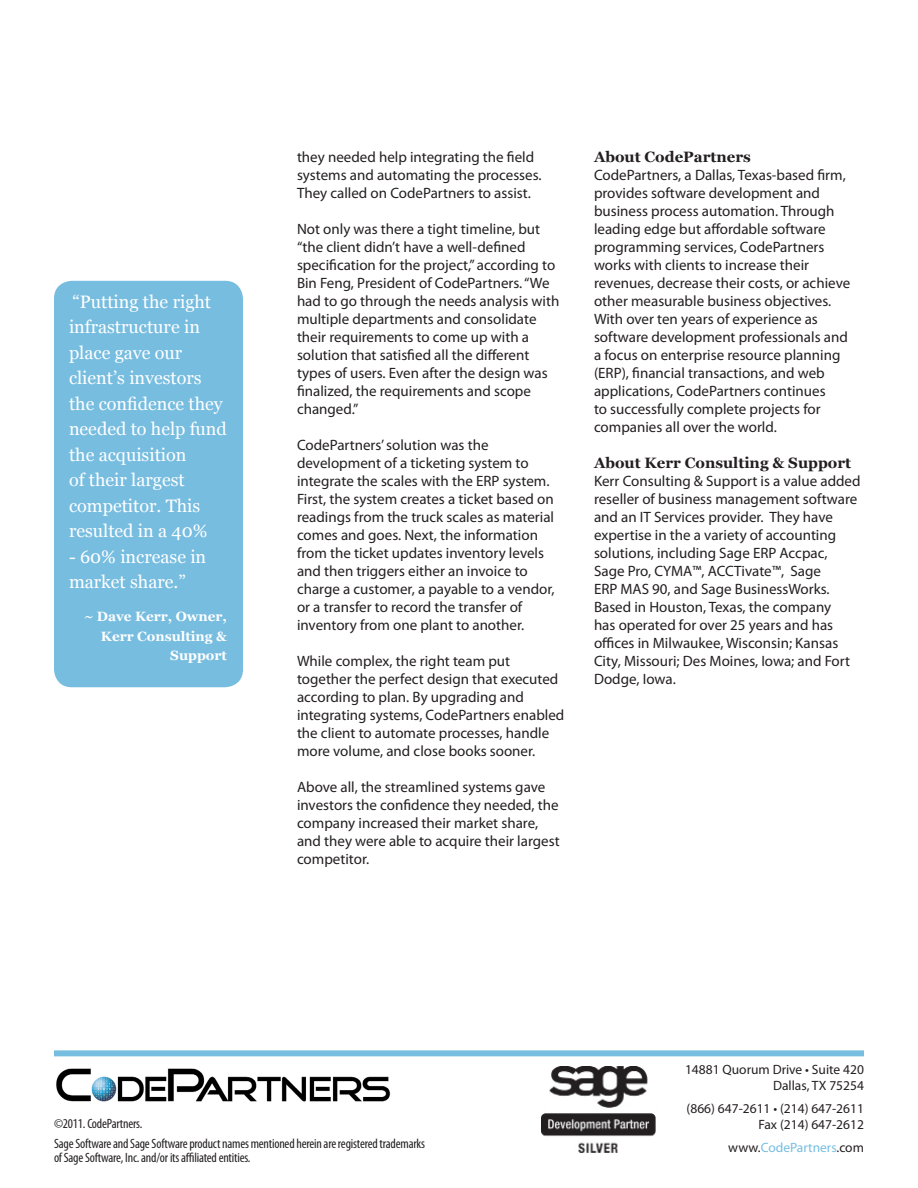
<style>
.page{position:relative;width:918px;height:1188px;background:#fff}
.page>*{position:absolute;margin:0;border:0;box-sizing:border-box;transform-origin:0 0}
.t1{font:18px/25.5px "Georgia";color:#fff}
.t2{font:15px/18px "Myriad Pro";color:#231f20}
.t3{font:700 15px "Georgia";color:#231f20}
.t4{font:condensed 13.5px/13.5px "Myriad Pro";letter-spacing:-.015em;color:#231f20}
.t5{font:13.5px/16.2px "Myriad Pro";color:#231f20;text-align:right}
.t6{font:700 13.5px/19.5px "Georgia";color:#fff;text-align:right}
.t7{font:13.5px "Myriad Pro";color:#77bde0}
.s1{color:#231f20}
</style>
<div class="page">
<div style="left:54px;top:281px;width:189px;height:406px;background:#77bde0;border-radius:18px"></div>
<div style="left:54px;top:1050px;width:810px;height:6px;background:#77bde0"></div>
<img style="left:541px;top:1067px;width:115px;height:86px">
<img style="left:56px;top:1068px;width:334px;height:34px">
<p class="t1" style="left:69px;top:289px;width:159px">“Putting the right infrastructure in place gave our client’s investors the confidence they needed to help fund the acquisition<br>of their largest competitor. This resulted in a 40%</p>
<p class="t1" style="left:69px;top:544px;width:139px">- 60% increase in market share.”</p>
<p class="t6" style="left:84px;top:607px;width:144px">~ Dave Kerr, Owner,<br>Kerr Consulting &amp;<br>Support</p>
<p class="t2" style="left:297px;top:148px;width:246px">they needed help integrating the field systems and automating the processes.<br>They called on CodePartners to assist.</p>
<p class="t2" style="left:297px;top:220px;width:264px">Not only was there a tight timeline, but “the client didn’t have a well-defined specification for the project,” according to Bin Feng, President of CodePartners. “We had to go through the needs analysis with multiple departments and consolidate their requirements to come up with a solution that satisfied all the different types of users. Even after the design was finalized, the requirements and scope changed.”</p>
<p class="t2" style="left:297px;top:436px;width:259px">CodePartners’ solution was the development of a ticketing system to integrate the scales with the ERP system.<br>First, the system creates a ticket based on readings from the truck scales as material comes and goes. Next, the information from the ticket updates inventory levels and then triggers either an invoice to charge a customer, a payable to a vendor, or a transfer to record the transfer of inventory from one plant to another.</p>
<p class="t2" style="left:297px;top:652px;width:269px">While complex, the right team put together the perfect design that executed according to plan. By upgrading and integrating systems, CodePartners enabled the client to automate processes, handle more volume, and close books sooner.</p>
<p class="t2" style="left:297px;top:778px;width:264px">Above all, the streamlined systems gave investors the confidence they needed, the company increased their market share, and they were able to acquire their largest competitor.</p>
<p class="t3" style="left:594px;top:147px;width:158px">About CodePartners</p>
<p class="t2" style="left:594px;top:166px;width:258px">CodePartners, a Dallas, Texas-based firm, provides software development and business process automation. Through leading edge but affordable software programming services, CodePartners works with clients to increase their revenues, decrease their costs, or achieve other measurable business objectives.<br>With over ten years of experience as software development professionals and a focus on enterprise resource planning (ERP), financial transactions, and web applications, CodePartners continues<br>to successfully complete projects for companies all over the world.</p>
<p class="t3" style="left:594px;top:453px;width:259px">About Kerr Consulting &amp; Support</p>
<p class="t2" style="left:594px;top:472px;width:268px">Kerr Consulting &amp; Support is a value added reseller of business management software and an IT Services provider. They have expertise in the a variety of accounting solutions, including Sage ERP Accpac, Sage Pro, CYMA™, ACCTivate™, Sage<br>ERP MAS 90, and Sage BusinessWorks.<br>Based in Houston, Texas, the company<br>has operated for over 25 years and has offices in Milwaukee, Wisconsin; Kansas City, Missouri; Des Moines, Iowa; and Fort Dodge, Iowa.</p>
<p class="t4" style="left:54px;top:1117px;width:90px">©2011. CodePartners.</p>
<p class="t4" style="left:54px;top:1137px;width:373px">Sage Software and Sage Software product names mentioned herein are registered trademarks of Sage Software, Inc. and/or its affiliated entities.</p>
<p class="t5" style="left:685px;top:1061px;width:180px">14881 Quorum Drive • Suite 420</p>
<p class="t5" style="left:773px;top:1077px;width:92px">Dallas, TX 75254</p>
<p class="t5" style="left:687px;top:1100px;width:179px">(866) 647-2611 • (214) 647-2611<br>Fax (214) 647-2612</p>
<p class="t7" style="left:728px;top:1139px;width:137px"><span class="s1">www.</span>CodePartners<span class="s1">.com</span></p>
</div>
